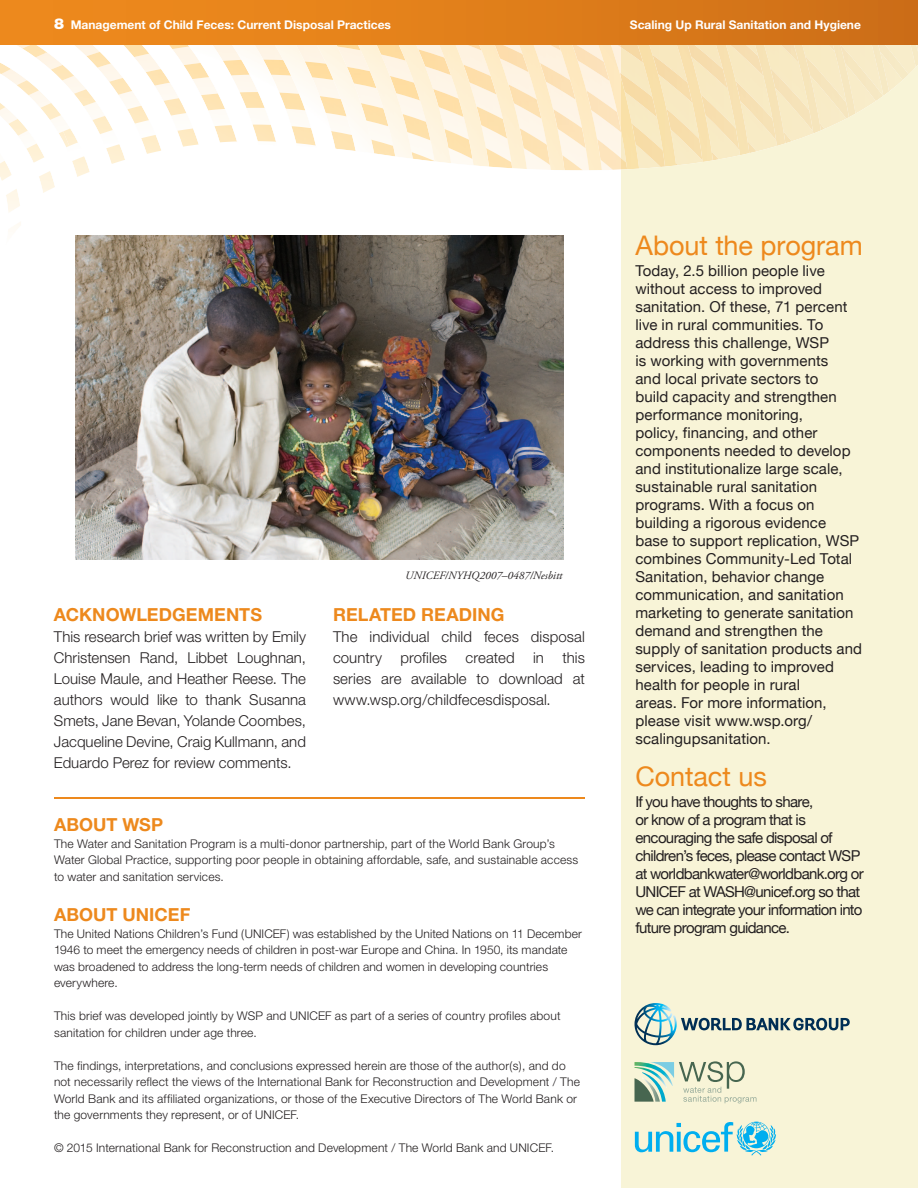
<style>
.page{position:relative;width:918px;height:1188px;background:#fff}
.page>*{position:absolute;margin:0;border:0;box-sizing:border-box;transform-origin:0 0}
.t1{font:27px "Helvetica Neue";color:#ed891d}
.t2{font:700 18px "Helvetica Neue";color:#ed891d}
.t3{font:15px/18px "Helvetica Neue";letter-spacing:.005em;color:#231f20}
.t4{font:300 15px/21px "Helvetica Neue";letter-spacing:.005em;color:#231f20;text-align:justify}
.t5{font:15px/18px "Helvetica Neue";letter-spacing:-.045em;color:#231f20}
.t6{font:300 12px/16.5px "Helvetica Neue";letter-spacing:.015em;color:#231f20}
.t7{font:700 12px "Helvetica Neue";color:#fff}
.t8{font:italic 11.25px "Adobe Garamond Pro";color:#231f20}
.s1{font-weight:900;font-size:15px}
</style>
<div class="page">
<img style="left:602px;top:47px;width:19px;height:18px">
<img style="left:564px;top:45px;width:38px;height:20px">
<div style="left:495px;top:0;width:77px;height:45px;background:#df7d1a"></div>
<img style="left:527px;top:45px;width:37px;height:20px">
<img style="left:489px;top:45px;width:38px;height:20px">
<div style="left:456px;top:0;width:39px;height:45px;background:#e17f1b"></div>
<img style="left:451px;top:45px;width:38px;height:20px">
<div style="left:416px;top:0;width:40px;height:45px;background:#e3811b"></div>
<img style="left:413px;top:45px;width:38px;height:20px">
<div style="left:377px;top:0;width:39px;height:45px;background:#e4821b"></div>
<img style="left:358px;top:45px;width:55px;height:20px">
<div style="left:337px;top:0;width:40px;height:45px;background:#e6831b"></div>
<img style="left:335px;top:45px;width:18px;height:20px">
<div style="left:296px;top:0;width:41px;height:45px;background:#e7841b"></div>
<img style="left:275px;top:45px;width:60px;height:20px">
<div style="left:255px;top:0;width:41px;height:45px;background:#e8851c"></div>
<img style="left:259px;top:45px;width:15px;height:20px">
<div style="left:213px;top:0;width:42px;height:45px;background:#e9861c"></div>
<img style="left:221px;top:45px;width:38px;height:20px">
<div style="left:169px;top:0;width:44px;height:45px;background:#ea871c"></div>
<img style="left:153px;top:45px;width:68px;height:20px">
<img style="left:153px;top:0;width:16px;height:45px">
<img style="left:123px;top:0;width:30px;height:65px">
<img style="left:119px;top:0;width:4px;height:45px">
<img style="left:0;top:0;width:119px;height:65px">
<img style="left:0;top:22px;width:74px;height:23px">
<img style="left:0;top:55px;width:63px;height:10px">
<img style="left:0;top:31px;width:16px;height:14px">
<svg style="left:0;top:65px;width:621px;height:734px"></svg>
<img style="left:889px;top:47px;width:20px;height:18px">
<img style="left:825px;top:47px;width:8px;height:18px">
<img style="left:621px;top:47px;width:134px;height:18px">
<img style="left:911px;top:47px;width:7px;height:18px">
<img style="left:872px;top:47px;width:17px;height:18px">
<img style="left:833px;top:47px;width:23px;height:18px">
<img style="left:794px;top:47px;width:27px;height:18px">
<img style="left:755px;top:47px;width:30px;height:18px">
<img style="left:716px;top:47px;width:33px;height:18px">
<img style="left:677px;top:47px;width:36px;height:18px">
<img style="left:638px;top:47px;width:38px;height:18px">
<div style="left:621px;top:65px;width:297px;height:1123px;background:#f8f4d7"></div>
<hr style="left:54px;top:797px;width:531px;height:1px;background:#ed891d">
<img style="left:76px;top:235px;width:487px;height:324px">
<svg style="left:634px;top:1061px;width:122px;height:42px;background:#c7d6be"></svg>
<svg style="left:634px;top:1003px;width:216px;height:42px;background:#cad4c4"></svg>
<svg style="left:635px;top:1122px;width:141px;height:34px;background:#a9ddde"></svg>
<svg style="left:575px;top:0;width:343px;height:47px;background:#d5791f"></svg>
<p class="t7" style="left:54px;top:17px;width:339px"><span class="s1">8</span> Management of Child Feces: Current Disposal Practices</p>
<p class="t7" style="left:630px;top:17px;width:233px">Scaling Up Rural Sanitation and Hygiene</p>
<h2 class="t2" style="left:54px;top:603px;width:210px">ACKNOWLEDGEMENTS</h2>
<p class="t4" style="left:54px;top:626px;width:253px">This research brief was written by Emily Christensen Rand, Libbet Loughnan, Louise Maule, and Heather Reese. The authors would like to thank Susanna Smets, Jane Bevan, Yolande Coombes, Jacqueline Devine, Craig Kullmann, and Eduardo Perez for review comments.</p>
<p class="t8" style="left:405px;top:568px;width:159px">UNICEF/NYHQ2007–0487/Nesbitt</p>
<h2 class="t2" style="left:333px;top:603px;width:173px">RELATED READING</h2>
<p class="t4" style="left:333px;top:626px;width:253px">The individual child feces disposal country profiles created in this series are available to download at www.wsp.org/childfecesdisposal.</p>
<h2 class="t2" style="left:54px;top:814px;width:111px">ABOUT WSP</h2>
<p class="t6" style="left:54px;top:835px;width:526px">The Water and Sanitation Program is a multi-donor partnership, part of the World Bank Group’s<br>Water Global Practice, supporting poor people in obtaining affordable, safe, and sustainable access to water and sanitation services.</p>
<h2 class="t2" style="left:54px;top:904px;width:138px">ABOUT UNICEF</h2>
<p class="t6" style="left:54px;top:925px;width:529px">The United Nations Children’s Fund (UNICEF) was established by the United Nations on 11 December 1946 to meet the emergency needs of children in post-war Europe and China. In 1950, its mandate was broadened to address the long-term needs of children and women in developing countries everywhere.</p>
<p class="t6" style="left:54px;top:1008px;width:508px">This brief was developed jointly by WSP and UNICEF as part of a series of country profiles about sanitation for children under age three.</p>
<p class="t6" style="left:54px;top:1057px;width:527px">The findings, interpretations, and conclusions expressed herein are those of the author(s), and do not necessarily reflect the views of the International Bank for Reconstruction and Development / The World Bank and its affiliated organizations, or those of the Executive Directors of The World Bank or the governments they represent, or of UNICEF.</p>
<p class="t6" style="left:54px;top:1140px;width:502px">© 2015 International Bank for Reconstruction and Development / The World Bank and UNICEF.</p>
<h1 class="t1" style="left:635px;top:229px;width:229px">About the program</h1>
<p class="t3" style="left:635px;top:262px;width:228px">Today, 2.5 billion people live without access to improved sanitation. Of these, 71 percent live in rural communities. To address this challenge, WSP<br>is working with governments<br>and local private sectors to<br>build capacity and strengthen performance monitoring,<br>policy, financing, and other components needed to develop and institutionalize large scale, sustainable rural sanitation programs. With a focus on building a rigorous evidence base to support replication, WSP combines Community-Led Total<br>Sanitation, behavior change communication, and sanitation marketing to generate sanitation demand and strengthen the supply of sanitation products and services, leading to improved health for people in rural<br>areas. For more information, please visit www.wsp.org/ scalingupsanitation.</p>
<h1 class="t1" style="left:635px;top:760px;width:133px">Contact us</h1>
<p class="t5" style="left:635px;top:793px;width:230px">If you have thoughts to share,<br>or know of a program that is encouraging the safe disposal of children’s feces, please contact WSP at worldbankwater@worldbank.org or<br>UNICEF at WASH@unicef.org so that we can integrate your information into future program guidance.</p>
</div>
